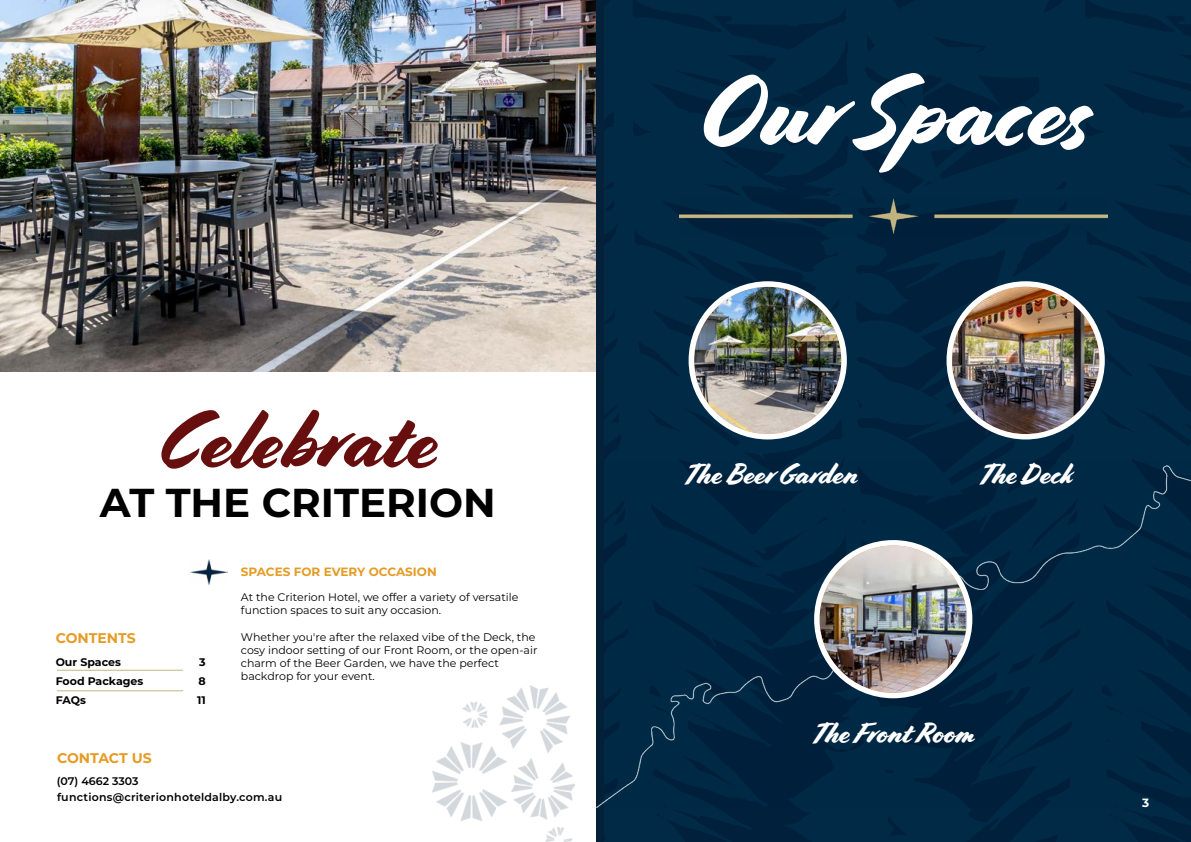
<style>
.page{position:relative;width:1191px;height:842px;background:#fff}
.page>*{position:absolute;margin:0;border:0;box-sizing:border-box;transform-origin:0 0}
.t1{font:100.7px "Cortado";color:#fff}
.t2{font:80.6px "Cortado";color:#670f0f}
.t3{font:700 40.3px "Montserrat";color:#000}
.t4{font:29px "Cortado";color:#fff}
.t5{font:700 14px "Montserrat";color:#e59b24}
.t6{font:700 12px "Montserrat";color:#e59b24}
.t7{font:700 12px "Montserrat";color:#fff}
.t8{font:11px/13.2px "Montserrat";color:#000}
.t9{font:600 11px "Montserrat";letter-spacing:.02em;color:#000}
.t10{font:700 11px "Montserrat";color:#000}
.t11{font:600 11px "Montserrat";color:#000}
</style>
<div class="page">
<svg style="left:605px;top:0;width:586px;height:842px;background:#022944"></svg>
<img style="left:596px;top:461px;width:595px;height:347px">
<img style="left:0;top:0;width:595px;height:371px">
<hr style="left:57px;top:670px;width:126px;height:1px;background:#c4b581">
<hr style="left:57px;top:690px;width:126px;height:1px;background:#c4b581">
<svg style="left:691px;top:284px;width:153px;height:153px"></svg>
<img style="left:694px;top:287px;width:147px;height:147px;border-radius:74px">
<div style="left:688px;top:281px;width:159px;height:158px;border:6px solid #fff;border-radius:50%"></div>
<svg style="left:949px;top:284px;width:153px;height:153px"></svg>
<img style="left:952px;top:287px;width:147px;height:147px;border-radius:74px">
<div style="left:946px;top:281px;width:158px;height:158px;border:5px solid #fff;border-radius:50%"></div>
<div style="left:817px;top:543px;width:152px;height:152px;background:#fff;border-radius:50%"></div>
<img style="left:819px;top:545px;width:148px;height:148px;border-radius:74px">
<div style="left:814px;top:540px;width:158px;height:158px;border:5px solid #fff;border-radius:50%"></div>
<img style="left:191px;top:560px;width:36px;height:25px">
<img style="left:679px;top:199px;width:428px;height:34px">
<img style="left:432px;top:685px;width:142px;height:157px">
<h2 class="t2" style="left:157px;top:393px;width:282px">Celebrate</h2>
<h3 class="t3" style="left:100px;top:473px;width:397px">AT THE CRITERION</h3>
<p class="t5" style="left:56px;top:627px;width:82px">CONTENTS</p>
<p class="t10" style="left:56px;top:654px;width:67px">Our Spaces</p>
<p class="t10" style="left:199px;top:654px;width:8px">3</p>
<p class="t10" style="left:56px;top:673px;width:89px">Food Packages</p>
<p class="t10" style="left:198px;top:673px;width:9px">8</p>
<p class="t10" style="left:56px;top:692px;width:32px">FAQs</p>
<p class="t10" style="left:197px;top:692px;width:10px">11</p>
<p class="t6" style="left:241px;top:563px;width:197px">SPACES FOR EVERY OCCASION</p>
<p class="t8" style="left:241px;top:590px;width:279px">At the Criterion Hotel, we offer a variety of versatile function spaces to suit any occasion.</p>
<p class="t8" style="left:241px;top:630px;width:298px">Whether you're after the relaxed vibe of the Deck, the cosy indoor setting of our Front Room, or the open-air charm of the Beer Garden, we have the perfect backdrop for your event.</p>
<p class="t5" style="left:57px;top:747px;width:96px">CONTACT US</p>
<p class="t9" style="left:57px;top:789px;width:227px">functions@criterionhoteldalby.com.au</p>
<p class="t11" style="left:57px;top:773px;width:83px">(07) 4662 3303</p>
<h1 class="t1" style="left:697px;top:53px;width:393px">Our Spaces</h1>
<h3 class="t4" style="left:683px;top:457px;width:177px">The Beer Garden</h3>
<h3 class="t4" style="left:978px;top:457px;width:96px">The Deck</h3>
<h3 class="t4" style="left:811px;top:716px;width:166px">The Front Room</h3>
<p class="t7" style="left:1142px;top:794px;width:9px">3</p>
</div>
